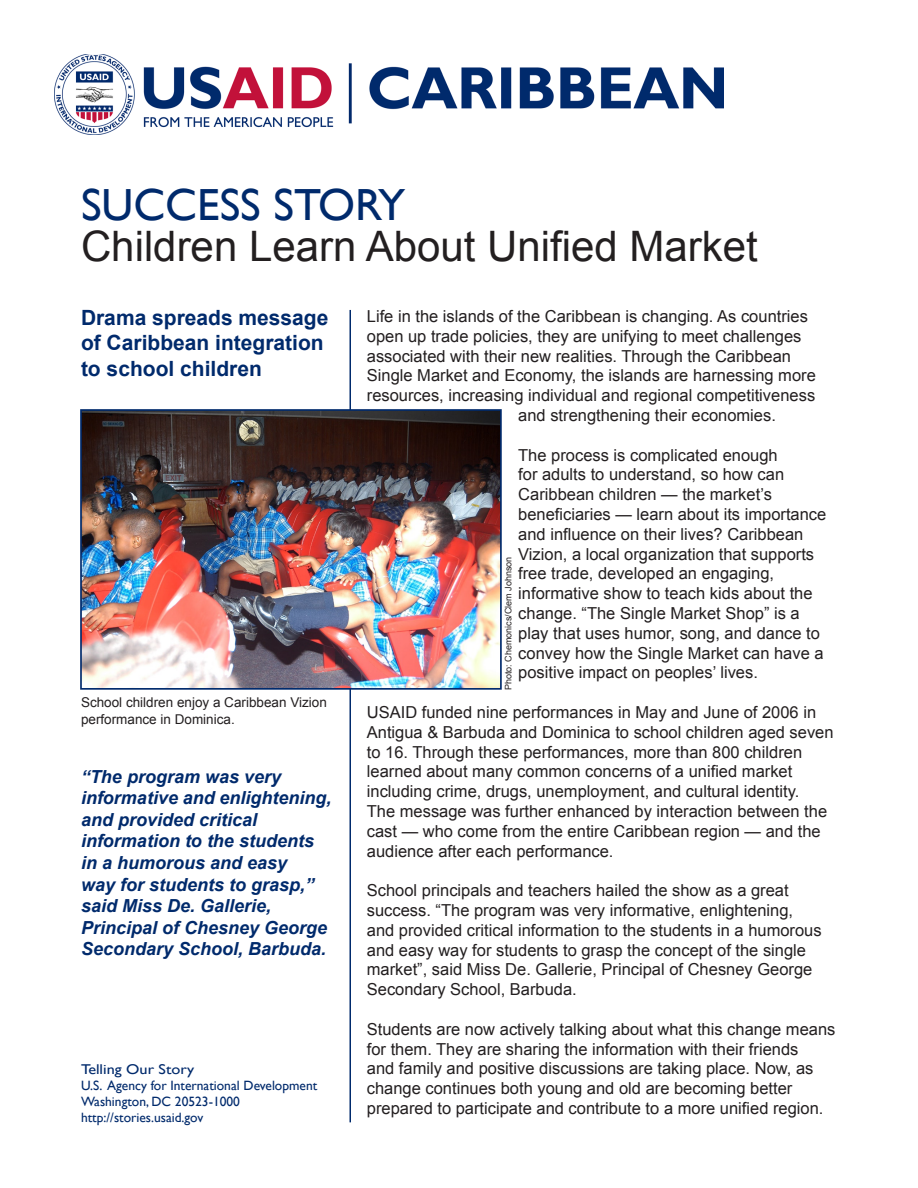
<style>
.page{position:relative;width:918px;height:1188px;background:#fff}
.page>*{position:absolute;margin:0;border:0;box-sizing:border-box;transform-origin:0 0}
.t1{font:45px "Gill Sans";color:#002a6c}
.t2{font:42px "Arial";color:#231f20}
.t3{font:700 21px/25.2px "Arial";color:#002a6c}
.t4{font:italic 700 18px/21.6px "Arial";color:#002a6c}
.t5{font:16.5px/19.8px "Arial";color:#231f20}
.t6{font:14.1px "Gill Sans";color:#002a6c;scale:1.14 1}
.t7{font:13.5px "Gill Sans";color:#002a6c}
.t8{font:13.5px/16.2px "Arial";color:#231f20}
.t9{font:9px "Arial";color:#231f20}
</style>
<div class="page">
<hr style="left:350px;top:310px;width:1px;height:812px;background:#002a6c">
<img style="left:83px;top:412px;width:416px;height:275px">
<div style="left:80px;top:409px;width:422px;height:281px;border:2px solid #002a6c"></div>
<img style="left:54px;top:54px;width:669px;height:81px">
<p class="t1" style="left:81px;top:179px;width:326px">SUCCESS STORY</p>
<p class="t2" style="left:81px;top:218px;width:678px">Children Learn About Unified Market</p>
<p class="t3" style="left:81px;top:306px;width:249px">Drama spreads message of Caribbean integration to school children</p>
<p class="t8" style="left:81px;top:695px;width:247px">School children enjoy a Caribbean Vizion performance in Dominica.</p>
<p class="t4" style="left:81px;top:766px;width:252px">“The program was very informative and enlightening, and provided critical information to the students in a humorous and easy<br>way for students to grasp,” said Miss De. Gallerie,<br>Principal of Chesney George<br>Secondary School, Barbuda.</p>
<p class="t6" style="left:81px;top:1061px;width:101px">Telling Our Story</p>
<p class="t7" style="left:81px;top:1078px;width:238px">U.S. Agency for International Development</p>
<p class="t7" style="left:81px;top:1094px;width:161px">Washington, DC 20523-1000</p>
<p class="t7" style="left:81px;top:1110px;width:124px">http://stories.usaid.gov</p>
<p class="t5" style="left:367px;top:306px;width:443px">Life in the islands of the Caribbean is changing. As countries</p>
<p class="t5" style="left:367px;top:326px;width:436px">open up trade policies, they are unifying to meet challenges</p>
<p class="t5" style="left:367px;top:346px;width:426px">associated with their new realities. Through the Caribbean</p>
<p class="t5" style="left:367px;top:366px;width:451px">Single Market and Economy, the islands are harnessing more</p>
<p class="t5" style="left:367px;top:386px;width:450px">resources, increasing individual and regional competitiveness</p>
<p class="t5" style="left:518px;top:405px;width:259px">and strengthening their economies.</p>
<p class="t5" style="left:518px;top:445px;width:310px">The process is complicated enough<br>for adults to understand, so how can Caribbean children — the market’s beneficiaries — learn about its importance and influence on their lives? Caribbean Vizion, a local organization that supports free trade, developed an engaging, informative show to teach kids about the change. “The Single Market Shop” is a play that uses humor, song, and dance to convey how the Single Market can have a positive impact on peoples’ lives.</p>
<p class="t5" style="left:367px;top:702px;width:468px">USAID funded nine performances in May and June of 2006 in Antigua &amp; Barbuda and Dominica to school children aged seven to 16. Through these performances, more than 800 children learned about many common concerns of a unified market including crime, drugs, unemployment, and cultural identity.<br>The message was further enhanced by interaction between the cast — who come from the entire Caribbean region — and the audience after each performance.</p>
<p class="t5" style="left:367px;top:881px;width:456px">School principals and teachers hailed the show as a great success. “The program was very informative, enlightening, and provided critical information to the students in a humorous and easy way for students to grasp the concept of the single market”, said Miss De. Gallerie, Principal of Chesney George Secondary School, Barbuda.</p>
<p class="t5" style="left:367px;top:1019px;width:470px">Students are now actively talking about what this change means for them. They are sharing the information with their friends<br>and family and positive discussions are taking place. Now, as change continues both young and old are becoming better prepared to participate and contribute to a more unified region.</p>
<p class="t9" style="left:502px;top:690px;width:135px;rotate:-90deg">Photo: Chemonics/Clem Johnson</p>
</div>
